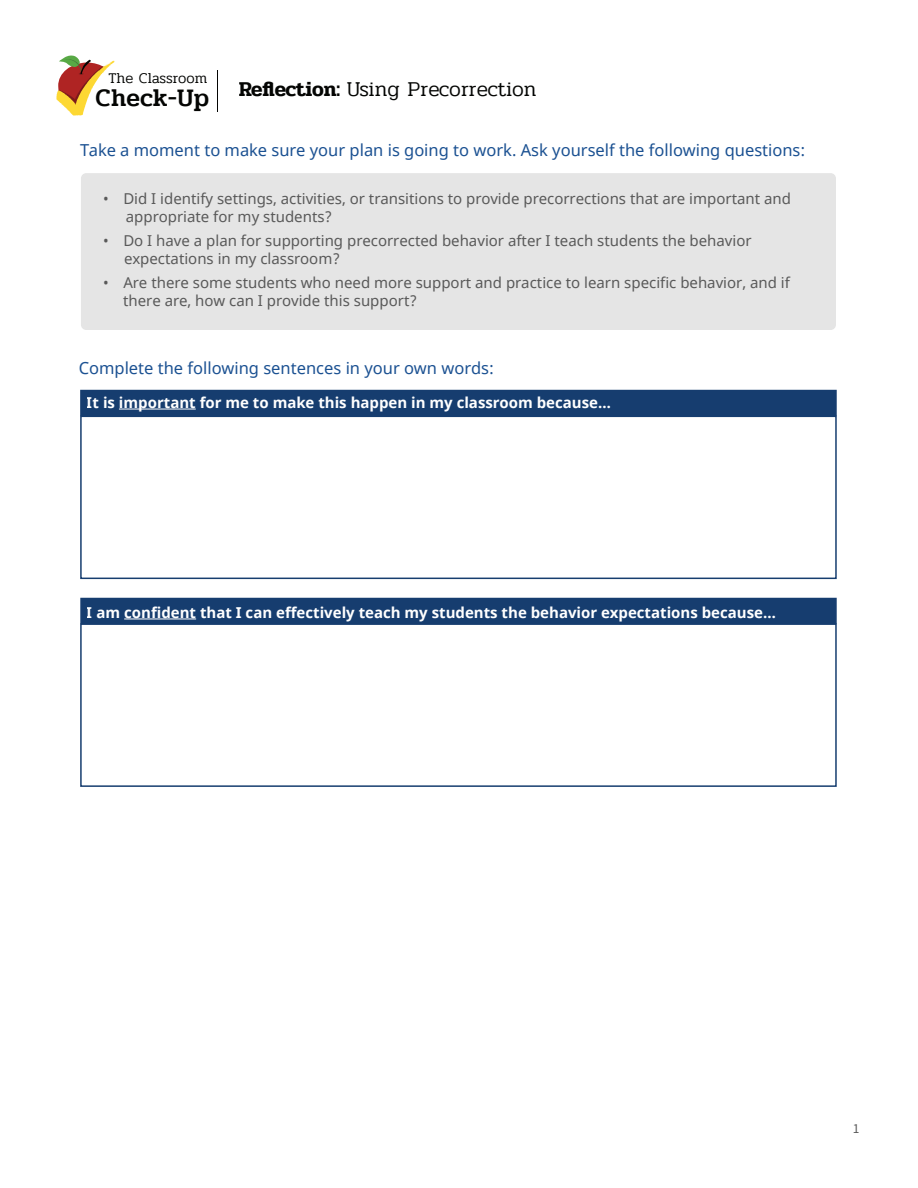
<style>
.page{position:relative;width:918px;height:1188px;background:#fff}
.page>*{position:absolute;margin:0;border:0;box-sizing:border-box;transform-origin:0 0}
.t1{font:500 25.05px "Pridi";color:#040503}
.t2{font:300 21px "Pridi";color:#040503}
.t3{font:16.5px "Noto Sans";color:#1b5192}
.t4{font:15px/18px "Noto Sans";color:#595959}
.t5{font:700 15px "Noto Sans";color:#fff}
.t6{font:300 14.85px "Pridi";letter-spacing:.01em;color:#040503}
.t7{font:12px "Noto Sans JP";color:#595959}
.s1{font-weight:600}
</style>
<div class="page">
<div style="left:80px;top:416px;width:757px;height:163px;border:2px solid #163d6f"></div>
<div style="left:80px;top:390px;width:757px;height:26px;background:#163d6f"></div>
<div style="left:81px;top:173px;width:755px;height:157px;background:#e5e5e5;border-radius:5px"></div>
<hr style="left:119px;top:409px;width:77px;height:1px;background:#fff">
<div style="left:80px;top:598px;width:757px;height:26px;background:#163d6f"></div>
<hr style="left:124px;top:619px;width:72px;height:1px;background:#fff">
<hr style="left:217px;top:70px;width:1px;height:41px;background:#040503">
<svg style="left:56px;top:55px;width:59px;height:61px"></svg>
<div style="left:80px;top:623px;width:757px;height:164px;border:2px solid #163d6f"></div>
<p class="t6" style="left:108px;top:68px;width:101px">The Classroom</p>
<h1 class="t1" style="left:96px;top:80px;width:115px">Check-Up</h1>
<h2 class="t2" style="left:239px;top:74px;width:299px"><span class="s1">Reflection:</span> Using Precorrection</h2>
<p class="t3" style="left:80px;top:139px;width:727px">Take a moment to make sure your plan is going to work. Ask yourself the following questions:</p>
<p class="t4" style="left:126px;top:190px;width:667px;text-indent:-23px">• Did I identify settings, activities, or transitions to provide precorrections that are important and appropriate for my students?</p>
<p class="t4" style="left:124px;top:232px;width:629px;text-indent:-21px">• Do I have a plan for supporting precorrected behavior after I teach students the behavior expectations in my classroom?</p>
<p class="t4" style="left:123px;top:274px;width:668px;text-indent:-20px">• Are there some students who need more support and practice to learn specific behavior, and if there are, how can I provide this support?</p>
<p class="t3" style="left:79px;top:357px;width:417px">Complete the following sentences in your own words:</p>
<p class="t5" style="left:87px;top:392px;width:526px">It is important for me to make this happen in my classroom because…</p>
<p class="t5" style="left:87px;top:602px;width:691px">I am confident that I can effectively teach my students the behavior expectations because…</p>
<p class="t7" style="left:853px;top:1122px;width:8px">1</p>
</div>
